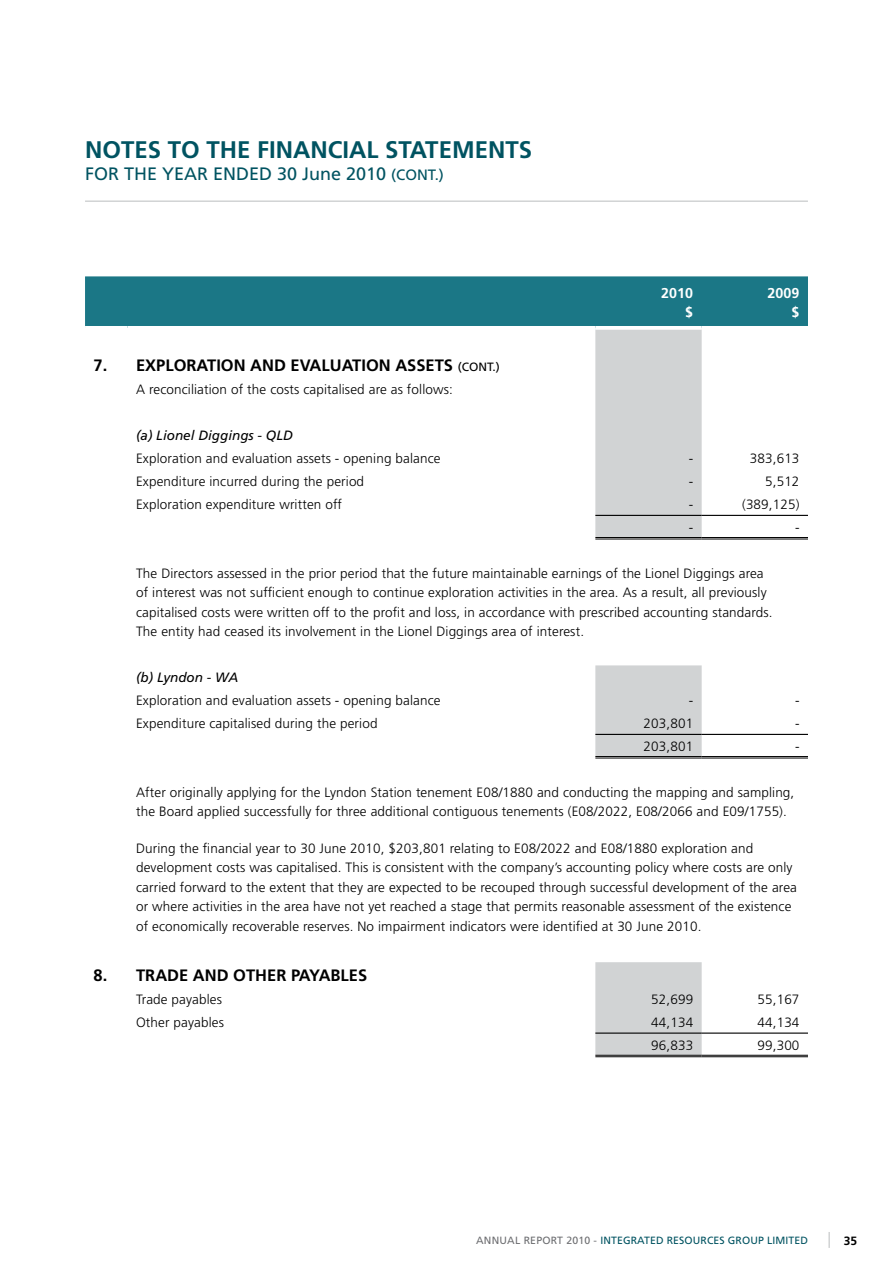
<style>
.page{position:relative;width:893px;height:1263px;background:#fff}
.page>*{position:absolute;margin:0;border:0;box-sizing:border-box;transform-origin:0 0}
.t1{font:700 24px "Frutiger";color:#005361}
.t2{font:18px "Frutiger";color:#005361}
.t3{font:700 16.5px "Frutiger";color:#000}
.t4{font:700 14.25px/19.5px "Frutiger";letter-spacing:.01em;color:#fff;text-align:right}
.t5{font:300 13.5px/19.5px "Frutiger";letter-spacing:.01em;color:#000}
.t6{font:italic 13.5px "Frutiger CE";color:#000}
.t7{font:700 12px "Frutiger";color:#000}
.t8{font:10.5px "Frutiger";letter-spacing:.01em;color:#005361}
.s1{font-size:15px}
.s2{font-weight:400;font-size:12px}
.s3{color:#6d6e71}
</style>
<div class="page">
<svg style="left:828px;top:1232px;width:2px;height:16px"></svg>
<hr style="left:85px;top:200px;width:723px;height:2px;background:#d1d3d4">
<div style="left:85px;top:276px;width:723px;height:50px;background:#1b7786"></div>
<svg style="left:595px;top:330px;width:107px;height:725px;fill:#d1d3d4"></svg>
<hr style="left:595px;top:537px;width:107px;height:2px;background:#fff">
<hr style="left:595px;top:756px;width:107px;height:2px;background:#fff">
<hr style="left:595px;top:537px;width:107px;height:1px;background:#000">
<hr style="left:595px;top:539px;width:107px;height:1px;background:#000">
<hr style="left:702px;top:537px;width:106px;height:1px;background:#000">
<hr style="left:702px;top:539px;width:106px;height:1px;background:#000">
<hr style="left:595px;top:515px;width:107px;height:1px;background:#000">
<hr style="left:702px;top:515px;width:106px;height:1px;background:#000">
<hr style="left:595px;top:756px;width:107px;height:1px;background:#000">
<hr style="left:595px;top:758px;width:107px;height:1px;background:#000">
<hr style="left:702px;top:756px;width:106px;height:1px;background:#000">
<hr style="left:702px;top:758px;width:106px;height:1px;background:#000">
<hr style="left:595px;top:734px;width:107px;height:1px;background:#000">
<hr style="left:702px;top:734px;width:106px;height:1px;background:#000">
<hr style="left:595px;top:1055px;width:107px;height:1px;background:#000">
<hr style="left:595px;top:1056px;width:107px;height:1px;background:#000">
<hr style="left:702px;top:1055px;width:106px;height:1px;background:#000">
<hr style="left:702px;top:1056px;width:106px;height:1px;background:#000">
<hr style="left:595px;top:1032px;width:107px;height:2px;background:#000">
<hr style="left:702px;top:1032px;width:106px;height:2px;background:#000">
<h1 class="t1" style="left:85px;top:136px;width:448px">NOTES TO THE FINANCIAL STATEMENTS</h1>
<h2 class="t2" style="left:85px;top:163px;width:360px">FOR THE YEAR ENDED 30 June 2010 <span class="s1">(CONT.)</span></h2>
<p class="t4" style="left:661px;top:283px;width:34px">2010 $</p>
<p class="t4" style="left:767px;top:283px;width:34px">2009 $</p>
<p class="t3" style="left:94px;top:356px;width:408px">7. EXPLORATION AND EVALUATION ASSETS <span class="s2">(CONT.)</span></p>
<p class="t5" style="left:136px;top:380px;width:318px">A reconciliation of the costs capitalised are as follows:</p>
<p class="t6" style="left:136px;top:428px;width:158px">(a) Lionel Diggings ‑ QLD</p>
<p class="t5" style="left:136px;top:449px;width:306px">Exploration and evaluation assets ‑ opening balance</p>
<p class="t5" style="left:689px;top:449px;width:6px">‑</p>
<p class="t5" style="left:750px;top:449px;width:51px">383,613</p>
<p class="t5" style="left:136px;top:472px;width:230px">Expenditure incurred during the period</p>
<p class="t5" style="left:689px;top:472px;width:6px">‑</p>
<p class="t5" style="left:765px;top:472px;width:36px">5,512</p>
<p class="t5" style="left:136px;top:495px;width:207px">Exploration expenditure written off</p>
<p class="t5" style="left:689px;top:495px;width:6px">‑</p>
<p class="t5" style="left:742px;top:495px;width:59px">(389,125)</p>
<p class="t5" style="left:689px;top:518px;width:6px">‑</p>
<p class="t5" style="left:795px;top:518px;width:6px">‑</p>
<p class="t5" style="left:136px;top:563px;width:638px">The Directors assessed in the prior period that the future maintainable earnings of the Lionel Diggings area of interest was not sufficient enough to continue exploration activities in the area. As a result, all previously capitalised costs were written off to the profit and loss, in accordance with prescribed accounting standards.<br>The entity had ceased its involvement in the Lionel Diggings area of interest.</p>
<p class="t6" style="left:136px;top:670px;width:103px">(b) Lyndon ‑ WA</p>
<p class="t5" style="left:136px;top:691px;width:306px">Exploration and evaluation assets ‑ opening balance</p>
<p class="t5" style="left:689px;top:691px;width:6px">‑</p>
<p class="t5" style="left:795px;top:691px;width:6px">‑</p>
<p class="t5" style="left:136px;top:714px;width:243px">Expenditure capitalised during the period</p>
<p class="t5" style="left:644px;top:714px;width:51px">203,801</p>
<p class="t5" style="left:795px;top:714px;width:6px">‑</p>
<p class="t5" style="left:644px;top:737px;width:51px">203,801</p>
<p class="t5" style="left:795px;top:737px;width:6px">‑</p>
<p class="t5" style="left:136px;top:782px;width:660px">After originally applying for the Lyndon Station tenement E08/1880 and conducting the mapping and sampling, the Board applied successfully for three additional contiguous tenements (E08/2022, E08/2066 and E09/1755).</p>
<p class="t5" style="left:136px;top:838px;width:662px">During the financial year to 30 June 2010, $203,801 relating to E08/2022 and E08/1880 exploration and development costs was capitalised. This is consistent with the company’s accounting policy where costs are only carried forward to the extent that they are expected to be recouped through successful development of the area or where activities in the area have not yet reached a stage that permits reasonable assessment of the existence of economically recoverable reserves. No impairment indicators were identified at 30 June 2010.</p>
<p class="t3" style="left:94px;top:965px;width:275px">8. TRADE AND OTHER PAYABLES</p>
<p class="t5" style="left:136px;top:990px;width:88px">Trade payables</p>
<p class="t5" style="left:651px;top:990px;width:43px">52,699</p>
<p class="t5" style="left:757px;top:990px;width:43px">55,167</p>
<p class="t5" style="left:136px;top:1012px;width:90px">Other payables</p>
<p class="t5" style="left:651px;top:1012px;width:43px">44,134</p>
<p class="t5" style="left:757px;top:1012px;width:43px">44,134</p>
<p class="t5" style="left:651px;top:1035px;width:43px">96,833</p>
<p class="t5" style="left:757px;top:1035px;width:43px">99,300</p>
<p class="t8" style="left:476px;top:1234px;width:333px"><span class="s3">ANNUAL REPORT 2010 ‑</span> INTEGRATED RESOURCES GROUP LIMITED</p>
<p class="t7" style="left:844px;top:1233px;width:15px">35</p>
</div>
